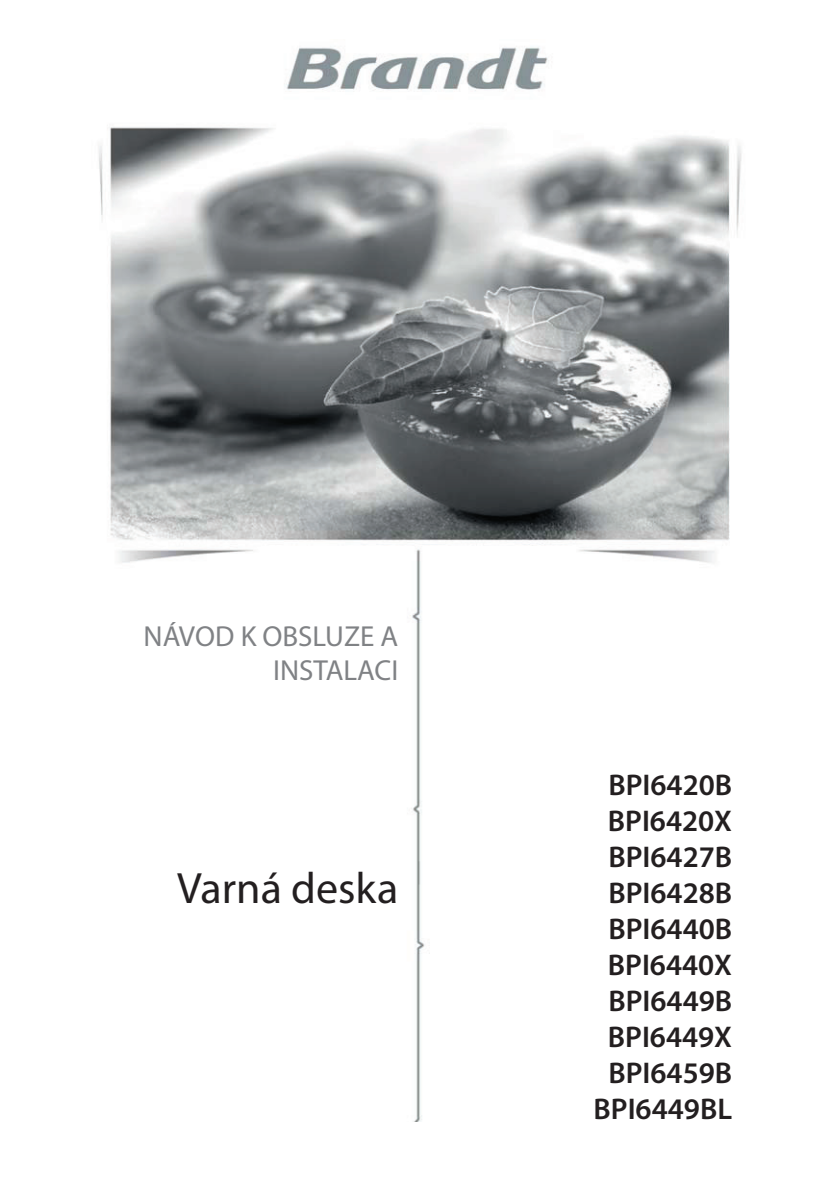
<style>
.page{position:relative;width:840px;height:1191px;background:#fff}
.page>*{position:absolute;margin:0;border:0;box-sizing:border-box;transform-origin:0 0}
.t1{font:44px "Myriad Pro";color:#231f20}
.t2{font:600 30px/36px "Myriad Pro";color:#231f20;text-align:center}
.t3{font:29px/34.8px "Myriad Pro";color:#808285;text-align:right}
</style>
<div class="page">
<img style="left:99px;top:47px;width:643px;height:1074px">
<p class="t3" style="left:143px;top:618px;width:256px">NÁVOD K OBSLUZE A<br>INSTALACI</p>
<h1 class="t1" style="left:177px;top:860px;width:222px">Varná deska</h1>
<p class="t2" style="left:593px;top:766px;width:140px">BPI6420B<br>BPI6420X<br>BPI6427B<br>BPI6428B<br>BPI6440B<br>BPI6440X<br>BPI6449B<br>BPI6449X<br>BPI6459B<br>BPI6449BL</p>
</div>
